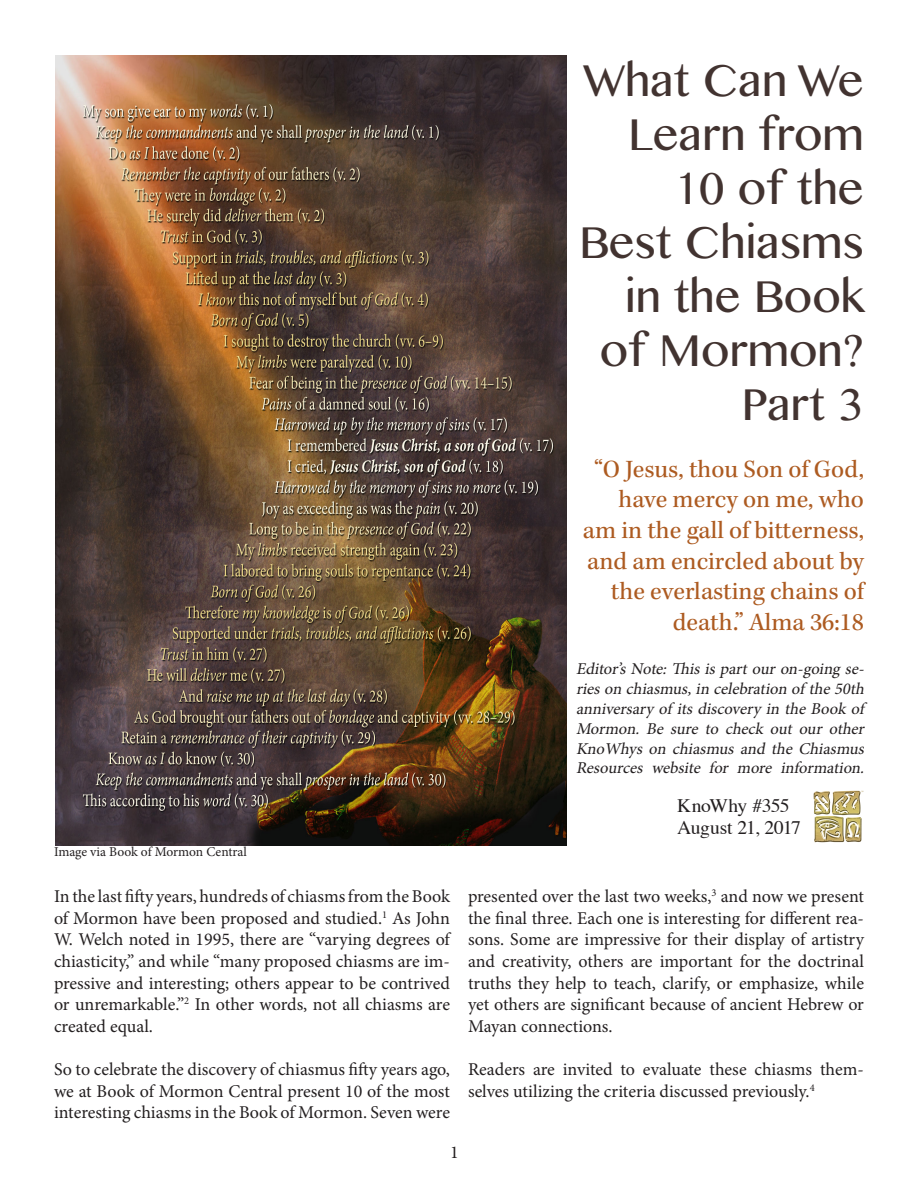
<style>
.page{position:relative;width:918px;height:1188px;background:#fff}
.page>*{position:absolute;margin:0;border:0;box-sizing:border-box;transform-origin:0 0}
.t1{font:45px/54px "Myanmar MN";color:#423330;text-align:right}
.t2{font:25.5px/30.6px "Kepler Std";color:#ad5b21;text-align:right}
.t3{font:19.05px "Times";letter-spacing:-.025em;color:#231f20}
.t4{font:18px/21.6px "Minion Pro";color:#231f20;text-align:justify}
.t5{font:italic 16.5px/19.8px "Minion Pro";color:#231f20}
.t6{font:13.5px "Minion Pro";letter-spacing:-.005em;color:#231f20}
</style>
<div class="page">
<img style="left:55px;top:55px;width:512px;height:791px">
<img style="left:813px;top:790px;width:51px;height:53px">
<p class="t1" style="left:579px;top:53px;width:287px">What Can We<br>Learn from<br>10 of the<br>Best Chiasms in the Book of Mormon?<br>Part 3</p>
<p class="t2" style="left:583px;top:455px;width:283px">“O Jesus, thou Son of God, have mercy on me, who am in the gall of bitterness, and am encircled about by the everlasting chains of death.” Alma 36:18</p>
<p class="t6" style="left:54px;top:842px;width:195px">Image via Book of Mormon Central</p>
<p class="t5" style="left:576px;top:659px;width:293px">Editor’s Note: This is part our on-going se&shy;rieson chiasmus,in celebration of the50th anniversary of its discovery in the Book of Mormon. Be sure to check out our other KnoWhys on chiasmus and the Chiasmus Resources website for more information.</p>
<p class="t3" style="left:677px;top:788px;width:114px">KnoWhy #355</p>
<p class="t3" style="left:677px;top:810px;width:125px">August 21, 2017</p>
<p class="t4" style="left:54px;top:886px;width:398px">In the last fifty years, hundreds of chiasms from the Book of Mormon have been proposed and studied.<sup>1</sup> As John W. Welch noted in 1995, there are “varying degrees of chiasticity,” and while “many proposed chiasms are im&shy;pressive and interesting; others appear to be contrived or unremarkable.”<sup>2</sup> In other words, not all chiasms are created equal.</p>
<p class="t4" style="left:54px;top:1059px;width:398px">So to celebrate the discovery of chiasmus fifty years ago, we at Book of Mormon Central present 10 of the most interesting chiasms in the Book of Mormon. Seven were</p>
<p class="t4" style="left:450px;top:1141px;width:10px">1</p>
<p class="t4" style="left:468px;top:886px;width:398px">presented over the last two weeks,<sup>3</sup> and now we present the final three. Each one is interesting for different rea&shy;sons. Some are impressive for their display of artistry and creativity, others are important for the doctrinal truths they help to teach, clarify, or emphasize, while yet others are significant because of ancient Hebrew or Mayan connections.</p>
<p class="t4" style="left:468px;top:1059px;width:398px">Readers are invited to evaluate these chiasms them&shy;selves utilizing the criteria discussed previously.<sup>4</sup></p>
</div>
